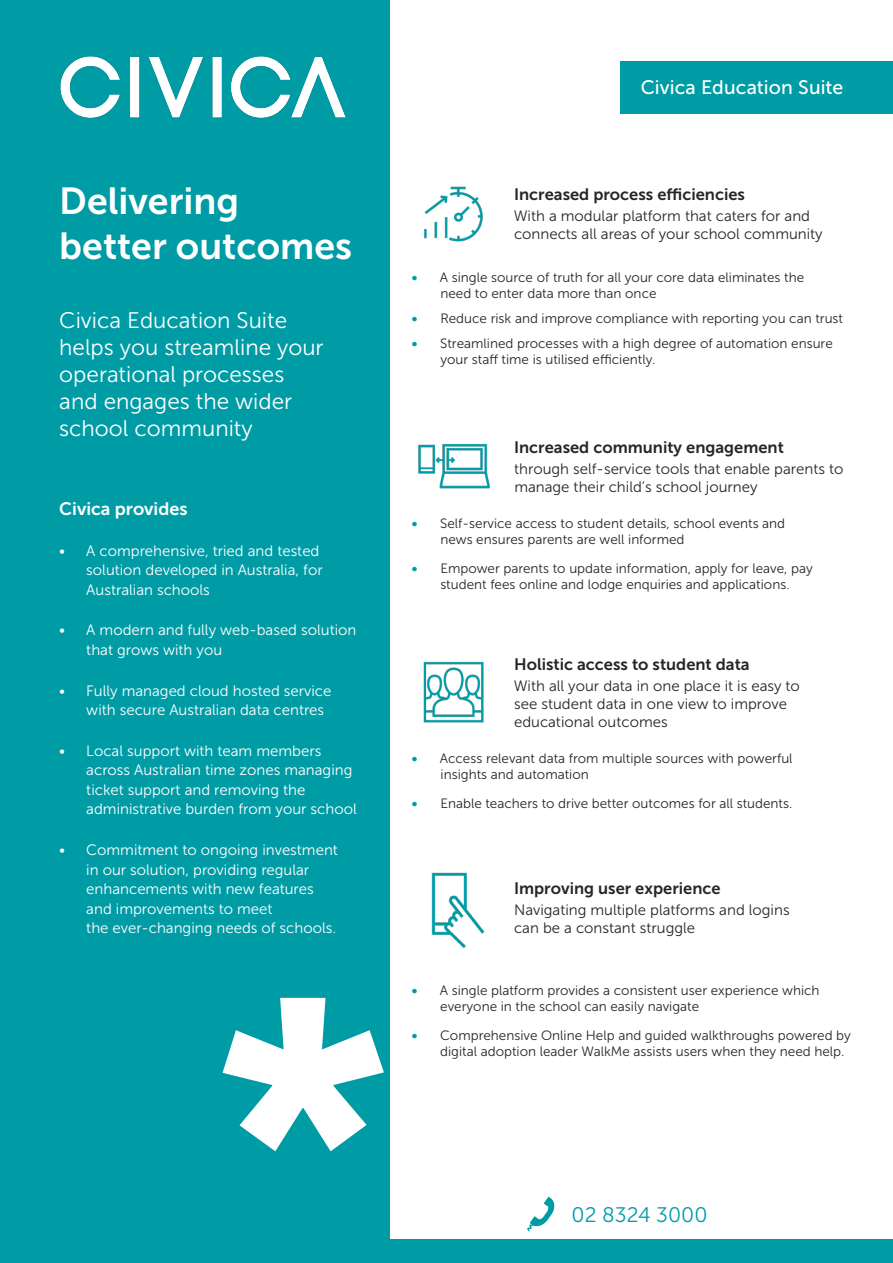
<style>
.page{position:relative;width:893px;height:1263px;background:#fff}
.page>*{position:absolute;margin:0;border:0;box-sizing:border-box;transform-origin:0 0}
.t1{font:394.5px "Museo Sans 700";color:#fff}
.t2{font:37.5px/45px "Museo Sans 700";color:#fff}
.t3{font:22.5px/27px "Museo Sans 300";color:#fff}
.t4{font:21px "Museo Sans 300";color:#039da7}
.t5{font:19.5px "Museo Sans 500";letter-spacing:.005em;color:#fff}
.t6{font:18px "Museo Sans 700";color:#fff}
.t7{font:16.5px "Museo Sans 700";color:#262626}
.t8{font:15px/19.5px "Museo Sans 300";color:#fff}
.t9{font:15px/18px "Museo Sans 300";color:#262626}
.t10{font:13.5px/16.2px "Museo Sans 300";color:#262626}
.s1{font-family:"Museo Sans 700";color:#009ca6}
</style>
<div class="page">
<div style="left:0;top:0;width:389px;height:1263px;background:#009ca6"></div>
<img style="left:424px;top:186px;width:59px;height:56px">
<img style="left:423px;top:661px;width:61px;height:62px">
<img style="left:431px;top:872px;width:54px;height:76px">
<img style="left:418px;top:444px;width:72px;height:45px">
<img style="left:60px;top:22px;width:330px;height:130px">
<div style="left:621px;top:62px;width:272px;height:52px;background:#009ca6"></div>
<div style="left:450px;top:1239px;width:228px;height:24px;background:#009ca6"></div>
<div style="left:222px;top:1239px;width:229px;height:24px;background:#009ca6"></div>
<div style="left:674px;top:1239px;width:219px;height:24px;background:#009ca6"></div>
<svg style="left:527px;top:1197px;width:28px;height:34px"></svg>
<h3 class="t5" style="left:641px;top:77px;width:204px">Civica Education Suite</h3>
<h2 class="t2" style="left:59px;top:179px;width:294px">Delivering better outcomes</h2>
<h3 class="t3" style="left:59px;top:307px;width:266px">Civica Education Suite helps you streamline your operational processes and engages the wider school community</h3>
<h3 class="t6" style="left:59px;top:498px;width:130px">Civica provides</h3>
<p class="t8" style="left:86px;top:541px;width:238px;text-indent:-27px">• A comprehensive, tried and tested solution developed in Australia, for<br>Australian schools</p>
<p class="t8" style="left:86px;top:620px;width:272px;text-indent:-27px">• A modern and fully web-based solution that grows with you</p>
<p class="t8" style="left:86px;top:681px;width:247px;text-indent:-27px">• Fully managed cloud hosted service with secure Australian data centres</p>
<p class="t8" style="left:86px;top:741px;width:272px;text-indent:-27px">• Local support with team members across Australian time zones managing ticket support and removing the administrative burden from your school</p>
<p class="t8" style="left:86px;top:840px;width:253px;text-indent:-27px">• Commitment to ongoing investment in our solution, providing regular enhancements with new features and improvements to meet<br>the ever-changing needs of schools.</p>
<h1 class="t1" style="left:212px;top:922px;width:183px">*</h1>
<p class="t7" style="left:514px;top:185px;width:232px">Increased process efficiencies</p>
<p class="t9" style="left:514px;top:207px;width:311px">With a modular platform that caters for and connects all areas of your school community</p>
<p class="t10" style="left:440px;top:269px;width:365px;text-indent:-28px"><span class="s1">•</span> A single source of truth for all your core data eliminates the need to enter data more than once</p>
<p class="t10" style="left:412px;top:310px;width:433px"><span class="s1">•</span> Reduce risk and improve compliance with reporting you can trust</p>
<p class="t10" style="left:440px;top:335px;width:394px;text-indent:-28px"><span class="s1">•</span> Streamlined processes with a high degree of automation ensure your staff time is utilised efficiently.</p>
<p class="t7" style="left:514px;top:438px;width:271px">Increased community engagement</p>
<p class="t9" style="left:514px;top:460px;width:331px">through self-service tools that enable parents to manage their child’s school journey</p>
<p class="t10" style="left:440px;top:515px;width:346px;text-indent:-28px"><span class="s1">•</span> Self-service access to student details, school events and news ensures parents are well informed</p>
<p class="t10" style="left:412px;top:561px;width:402px;text-align:center"><span class="s1">•</span> Empower parents to update information, apply for leave, pay student fees online and lodge enquiries and applications.</p>
<p class="t7" style="left:514px;top:655px;width:237px">Holistic access to student data</p>
<p class="t9" style="left:514px;top:677px;width:288px">With all your data in one place it is easy to see student data in one view to improve educational outcomes</p>
<p class="t10" style="left:441px;top:751px;width:353px;text-indent:-29px"><span class="s1">•</span> Access relevant data from multiple sources with powerful insights and automation</p>
<p class="t10" style="left:412px;top:796px;width:382px"><span class="s1">•</span> Enable teachers to drive better outcomes for all students.</p>
<p class="t7" style="left:514px;top:879px;width:208px">Improving user experience</p>
<p class="t9" style="left:514px;top:901px;width:277px">Navigating multiple platforms and logins can be a constant struggle</p>
<p class="t10" style="left:440px;top:982px;width:381px;text-indent:-28px"><span class="s1">•</span> A single platform provides a consistent user experience which everyone in the school can easily navigate</p>
<p class="t10" style="left:440px;top:1027px;width:412px;text-indent:-28px"><span class="s1">•</span> Comprehensive Online Help and guided walkthroughs powered by digital adoption leader WalkMe assists users when they need help.</p>
<h3 class="t4" style="left:572px;top:1203px;width:137px">02 8324 3000</h3>
</div>
